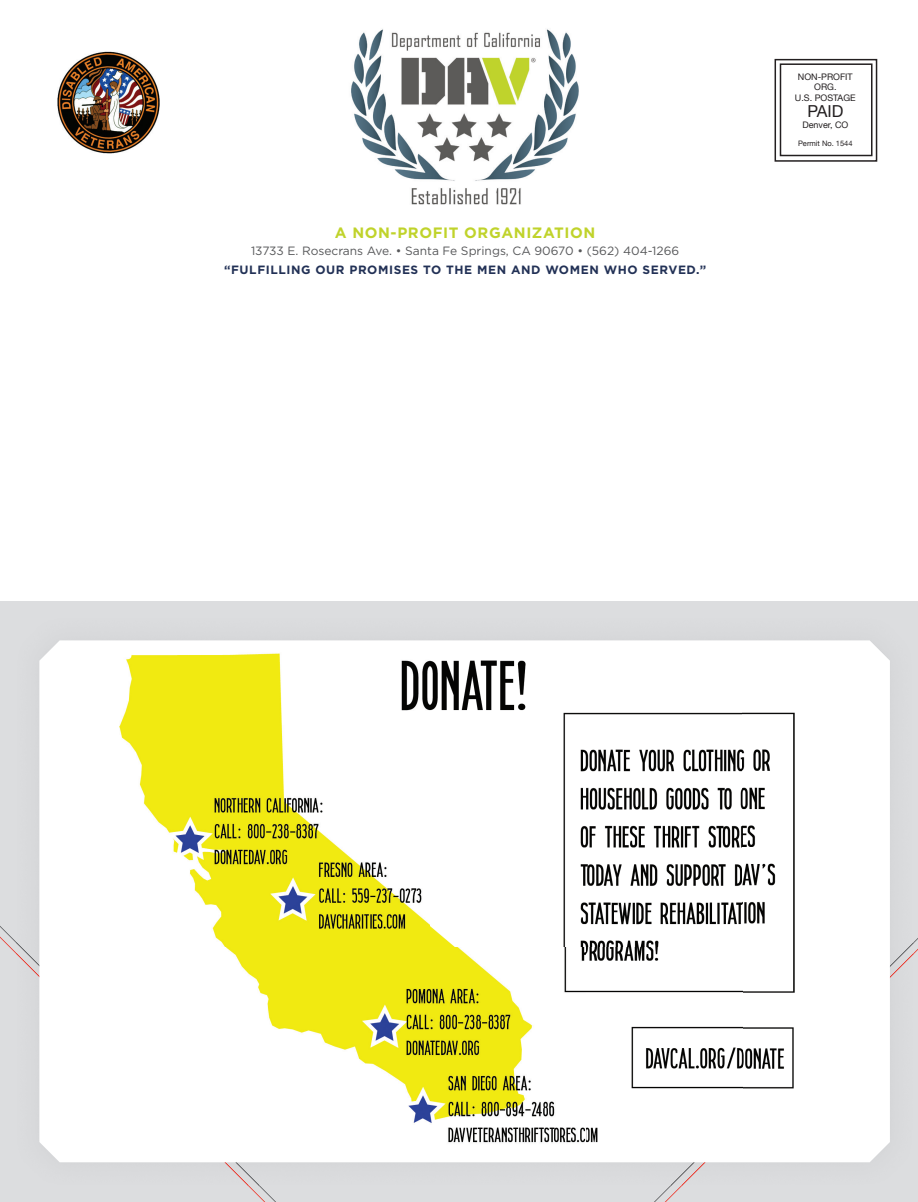
<style>
.page{position:relative;width:918px;height:1202px;background:#fff}
.page>*{position:absolute;margin:0;border:0;box-sizing:border-box;transform-origin:0 0}
.t1{font:16.5px "Helvetica Neue";color:#231f20}
.t2{font:700 15px "Gotham";letter-spacing:.04em;color:#c0d32b}
.t3{font:12px/19.5px "Gotham";color:#57585a;text-align:center}
.t4{font:9px/10.5px "Helvetica Neue";color:#231f20;text-align:center}
.t5{font:7.5px "Helvetica Neue";color:#231f20}
.s1{font-weight:700;color:#223156}
</style>
<div class="page">
<div style="left:780px;top:63px;width:93px;height:93px;border:2px solid #231f20"></div>
<div style="left:775px;top:59px;width:102px;height:103px;border:2px solid #231f20"></div>
<div style="left:0;top:601px;width:918px;height:601px;background:#dcdddf"></div>
<div style="left:39px;top:640px;width:851px;height:522px;background:#fff"></div>
<img style="left:120px;top:646px;width:674px;height:503px">
<img style="left:57px;top:51px;width:103px;height:103px">
<img style="left:351px;top:29px;width:228px;height:176px">
<p class="t2" style="left:335px;top:224px;width:262px">A NON-PROFIT ORGANIZATION</p>
<p class="t3" style="left:224px;top:240px;width:484px">13733 E. Rosecrans Ave. • Santa Fe Springs, CA 90670 • (562) 404-1266 <span class="s1">“FULFILLING OUR PROMISES TO THE MEN AND WOMEN WHO SERVED.”</span></p>
<p class="t4" style="left:795px;top:72px;width:62px">NON-PROFIT<br>ORG.<br>U.S. POSTAGE</p>
<p class="t1" style="left:807px;top:99px;width:38px">PAID</p>
<p class="t4" style="left:802px;top:120px;width:48px">Denver, CO</p>
<p class="t5" style="left:798px;top:138px;width:56px">Permit No. 1544</p>
</div>
